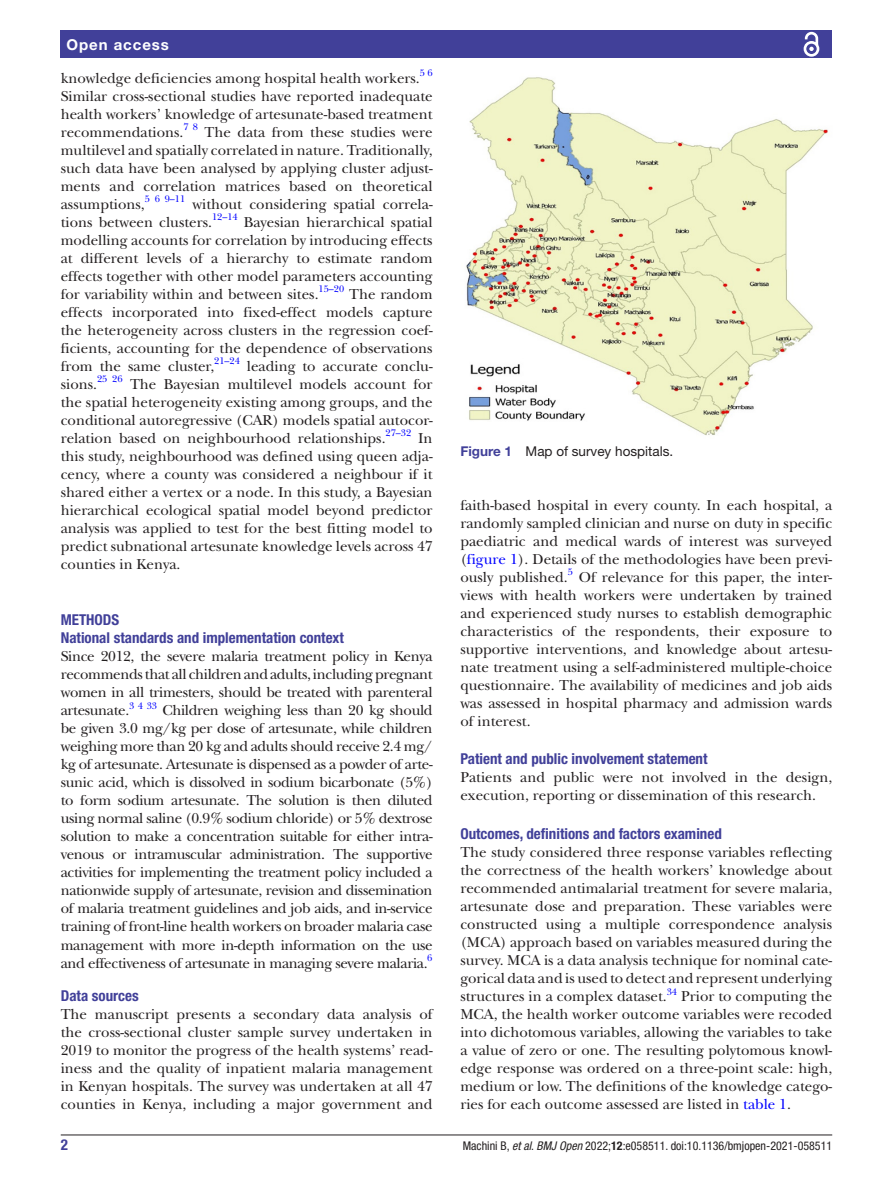
<style>
.page{position:relative;width:893px;height:1191px;background:#fff}
.page>*{position:absolute;margin:0;border:0;box-sizing:border-box;transform-origin:0 0}
.t1{font:15px/18px "New Baskerville";color:#231f20;text-align:justify}
.t2{font:700 condensed 15px/18px "Helvetica Neue LT Std";color:#414099}
.t3{font:700 15px "Helvetica Neue LT Std";letter-spacing:.065em;color:#fff}
.t4{font:13.5px "Helvetica Neue LT Std";color:#231f20}
.t5{font:condensed 12px "Helvetica Neue LT Std";color:#231f20}
.t6{font:9.9px "New Baskerville";color:#00f}
.s1{font-weight:700;color:#414099}
.s2{color:#00f}
.s3{font-style:italic}
.s4{font-weight:700}
</style>
<div class="page">
<hr style="left:61px;top:1134px;width:771px;height:1px;background:#231f20">
<div style="left:61px;top:31px;width:771px;height:27px;background:#414099"></div>
<svg style="left:803px;top:31px;width:17px;height:26px"></svg>
<img style="left:466px;top:77px;width:362px;height:359px">
<p class="t3" style="left:66px;top:35px;width:104px">Open access</p>
<p class="t1" style="left:61px;top:69px;width:361px">knowledge deficiencies among hospital health workers.</p>
<p class="t6" style="left:420px;top:67px;width:14px">5 6</p>
<p class="t1" style="left:61px;top:87px;width:373px">Similar cross-sectional studies have reported inadequate health workers’ knowledge of artesunate-based treatment recommendations.</p>
<p class="t6" style="left:183px;top:121px;width:16px">7 8</p>
<p class="t1" style="left:61px;top:123px;width:373px;text-indent:144px">The data from these studies were multilevel and spatially correlated in nature. Traditionally, such data have been analysed by applying cluster adjust&shy;ments and correlation matrices based on theoretical assumptions,</p>
<p class="t6" style="left:145px;top:193px;width:42px">5 6 9–11</p>
<p class="t1" style="left:61px;top:195px;width:373px;text-indent:132px">without considering spatial correla&shy;tions between clusters.</p>
<p class="t6" style="left:212px;top:211px;width:27px">12–14</p>
<p class="t1" style="left:61px;top:213px;width:373px;text-indent:183px">Bayesian hierarchical spatial modelling accounts for correlation by introducing effects at different levels of a hierarchy to estimate random effects together with other model parameters accounting for variability within and between sites.</p>
<p class="t6" style="left:319px;top:283px;width:27px">15–20</p>
<p class="t1" style="left:61px;top:285px;width:373px;text-indent:288px">The random effects incorporated into fixed-effect models capture the heterogeneity across clusters in the regression coef&shy;ficients, accounting for the dependence of observations from the same cluster,</p>
<p class="t6" style="left:214px;top:355px;width:27px">21–24</p>
<p class="t1" style="left:247px;top:357px;width:187px">leading to accurate conclu-</p>
<p class="t1" style="left:61px;top:375px;width:38px">sions.</p>
<p class="t6" style="left:97px;top:373px;width:27px">25 26</p>
<p class="t1" style="left:61px;top:375px;width:373px;text-indent:69px">The Bayesian multilevel models account for the spatial heterogeneity existing among groups, and the conditional autoregressive (CAR) models spatial autocor&shy;relation based on neighbourhood relationships.<sup>27–32</sup></p>
<p class="t1" style="left:61px;top:429px;width:373px;text-indent:357px">In this study, neighbourhood was defined using queen adja&shy;cency, where a county was considered a neighbour if it shared either a vertex or a node. In this study, a Bayesian hierarchical ecological spatial model beyond predictor analysis was applied to test for the best fitting model to predict subnational artesunate knowledge levels across 47 counties in Kenya.</p>
<p class="t2" style="left:61px;top:611px;width:285px">METHODS<br>National standards and implementation context</p>
<p class="t1" style="left:61px;top:647px;width:373px">Since 2012, the severe malaria treatment policy in Kenya recommends that all children and adults, including pregnant women in all trimesters, should be treated with parenteral artesunate.<sup>3</sup> <sup>4</sup> <sup>33</sup> Children weighing less than 20 kg should be given 3.0 mg/kg per dose of artesunate, while children weighing more than 20 kg and adults should receive 2.4 mg/ kg of artesunate. Artesunate is dispensed as a powder of arte&shy;sunic acid, which is dissolved in sodium bicarbonate (5%) to form sodium artesunate. The solution is then diluted using normal saline (0.9% sodium chloride) or 5% dextrose solution to make a concentration suitable for either intra&shy;venous or intramuscular administration. The supportive activities for implementing the treatment policy included a nationwide supply of artesunate, revision and dissemination of malaria treatment guidelines and job aids, and in-service training of front-line health workers on broader malaria case management with more in-depth information on the use and effectiveness of artesunate in managing severe malaria.</p>
<p class="t6" style="left:427px;top:951px;width:7px">6</p>
<p class="t2" style="left:61px;top:986px;width:79px">Data sources</p>
<p class="t1" style="left:61px;top:1005px;width:373px">The manuscript presents a secondary data analysis of the cross-sectional cluster sample survey undertaken in 2019 to monitor the progress of the health systems’ read&shy;iness and the quality of inpatient malaria management in Kenyan hospitals. The survey was undertaken at all 47 counties in Kenya, including a major government and</p>
<p class="t4" style="left:460px;top:443px;width:214px"><span class="s1">Figure 1</span> Map of survey hospitals.</p>
<p class="t1" style="left:460px;top:496px;width:373px">faith-based hospital in every county. In each hospital, a randomly sampled clinician and nurse on duty in specific paediatric and medical wards of interest was surveyed (<span class="s2">figure 1</span>). Details of the methodologies have been previ&shy;ously published.</p>
<p class="t6" style="left:568px;top:566px;width:7px">5</p>
<p class="t1" style="left:460px;top:568px;width:373px;text-indent:118px">Of relevance for this paper, the inter&shy;views with health workers were undertaken by trained and experienced study nurses to establish demographic characteristics of the respondents, their exposure to supportive interventions, and knowledge about artesu&shy;nate treatment using a self-administered multiple-choice questionnaire. The availability of medicines and job aids was assessed in hospital pharmacy and admission wards of interest.</p>
<p class="t2" style="left:460px;top:750px;width:249px">Patient and public involvement statement</p>
<p class="t1" style="left:460px;top:768px;width:373px">Patients and public were not involved in the design, execution, reporting or dissemination of this research.</p>
<p class="t2" style="left:460px;top:824px;width:263px">Outcomes, definitions and factors examined</p>
<p class="t1" style="left:460px;top:843px;width:373px">The study considered three response variables reflecting the correctness of the health workers’ knowledge about recommended antimalarial treatment for severe malaria, artesunate dose and preparation. These variables were constructed using a multiple correspondence analysis (MCA) approach based on variables measured during the survey. MCA is a data analysis technique for nominal cate&shy;gorical data and is used to detect and represent underlying structures in a complex dataset.<sup>34</sup> Prior to computing the MCA, the health worker outcome variables were recoded into dichotomous variables, allowing the variables to take a value of zero or one. The resulting polytomous knowl&shy;edge response was ordered on a three-point scale: high, medium or low. The definitions of the knowledge catego&shy;ries for each outcome assessed are listed in <span class="s2">table 1</span>.</p>
<p class="t2" style="left:61px;top:1135px;width:9px">2</p>
<p class="t5" style="left:463px;top:1138px;width:371px">Machini B, <span class="s3">et al</span>. <span class="s3">BMJ Open</span> 2022;<span class="s4">12</span>:e058511. doi:10.1136/bmjopen-2021-058511</p>
</div>
